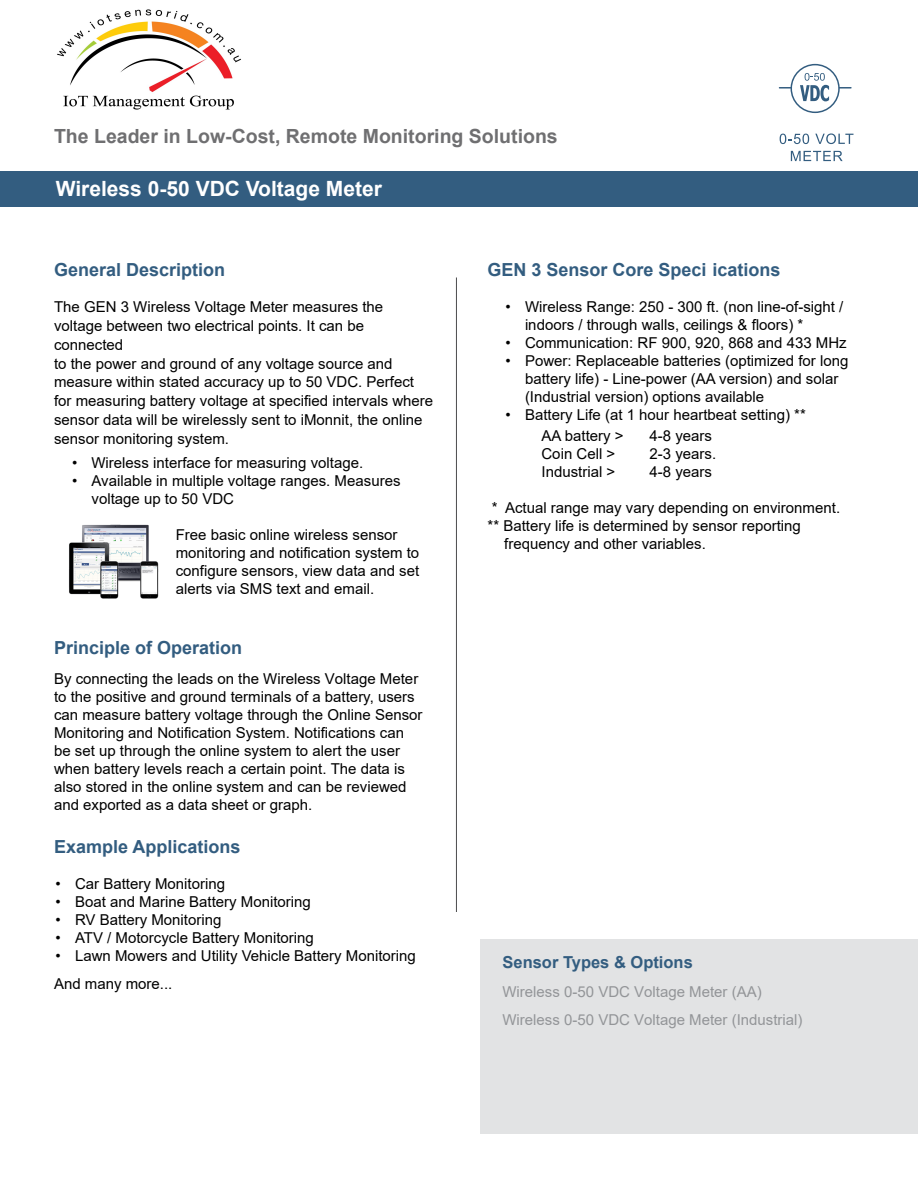
<style>
.page{position:relative;width:918px;height:1188px;background:#fff}
.page>*{position:absolute;margin:0;border:0;box-sizing:border-box;transform-origin:0 0}
.t1{font:700 21px "Arial";color:#fff}
.t2{font:700 19.5px "Arial";color:#6f6f71}
.t3{font:700 18px "Arial";color:#335d80}
.t4{font:700 16.5px "Arial";color:#335d80}
.t5{font:15px/18px "Arial";color:#000}
.t6{font:15px/28.5px "Arial";color:#939598}
</style>
<div class="page">
<div style="left:480px;top:939px;width:438px;height:195px;background:#e2e3e4"></div>
<div style="left:0;top:171px;width:918px;height:35px;background:#335d80"></div>
<img style="left:69px;top:524px;width:90px;height:75px">
<hr style="left:456px;top:278px;width:1px;height:634px;background:#4b4b4d">
<svg style="left:780px;top:134px;width:29px;height:10px"></svg>
<svg style="left:815px;top:133px;width:38px;height:11px"></svg>
<svg style="left:791px;top:151px;width:52px;height:10px"></svg>
<svg style="left:779px;top:64px;width:73px;height:49px"></svg>
<img style="left:57px;top:9px;width:184px;height:101px">
<h2 class="t2" style="left:54px;top:123px;width:505px">The Leader in Low-Cost, Remote Monitoring Solutions</h2>
<p class="t1" style="left:56px;top:174px;width:328px">Wireless 0-50 VDC Voltage Meter</p>
<p class="t3" style="left:54px;top:257px;width:173px">General Description</p>
<p class="t5" style="left:54px;top:298px;width:381px;line-height:18.8px">The GEN 3 Wireless Voltage Meter measures the voltage between two electrical points. It can be connected<br>to the power and ground of any voltage source and measure within stated accuracy up to 50 VDC. Perfect for measuring battery voltage at specified intervals where sensor data will be wirelessly sent to iMonnit, the online sensor monitoring system.</p>
<p class="t5" style="left:72px;top:453px;width:293px">• Wireless interface for measuring voltage.</p>
<p class="t5" style="left:92px;top:471px;width:311px;text-indent:-20px">• Available in multiple voltage ranges. Measures voltage up to 50 VDC</p>
<p class="t5" style="left:176px;top:525px;width:245px">Free basic online wireless sensor monitoring and notification system to configure sensors, view data and set alerts via SMS text and email.</p>
<h2 class="t3" style="left:54px;top:635px;width:190px">Principle of Operation</h2>
<h2 class="t5" style="left:54px;top:670px;width:370px">By connecting the leads on the Wireless Voltage Meter to the positive and ground terminals of a battery, users can measure battery voltage through the Online Sensor Monitoring and Notification System. Notifications can be set up through the online system to alert the user when battery levels reach a certain point. The data is also stored in the online system and can be reviewed and exported as a data sheet or graph.</h2>
<h2 class="t3" style="left:54px;top:834px;width:188px">Example Applications</h2>
<p class="t5" style="left:56px;top:874px;width:171px">• Car Battery Monitoring</p>
<p class="t5" style="left:56px;top:892px;width:257px">• Boat and Marine Battery Monitoring</p>
<p class="t5" style="left:56px;top:910px;width:167px">• RV Battery Monitoring</p>
<p class="t5" style="left:56px;top:928px;width:260px">• ATV / Motorcycle Battery Monitoring</p>
<p class="t5" style="left:56px;top:946px;width:362px">• Lawn Mowers and Utility Vehicle Battery Monitoring</p>
<p class="t5" style="left:54px;top:975px;width:120px">And many more...</p>
<h2 class="t3" style="left:488px;top:257px;width:295px">GEN 3 Sensor Core Speci ications</h2>
<p class="t5" style="left:525px;top:297px;width:320px;text-indent:-20px">• Wireless Range: 250 - 300 ft. (non line-of-sight / indoors / through walls, ceilings &amp; floors) *</p>
<p class="t5" style="left:506px;top:333px;width:343px">• Communication: RF 900, 920, 868 and 433 MHz</p>
<p class="t5" style="left:525px;top:351px;width:325px;text-indent:-20px">• Power: Replaceable batteries (optimized for long battery life) - Line-power (AA version) and solar (Industrial version) options available</p>
<p class="t5" style="left:542px;top:404px;width:266px;line-height:21px;text-indent:-36px">• Battery Life (at 1 hour heartbeat setting) **<br>AA battery &gt;</p>
<p class="t5" style="left:650px;top:426px;width:64px">4-8 years</p>
<p class="t5" style="left:542px;top:444px;width:75px">Coin Cell &gt;</p>
<p class="t5" style="left:650px;top:444px;width:68px">2-3 years.</p>
<p class="t5" style="left:542px;top:462px;width:75px">Industrial &gt;</p>
<p class="t5" style="left:650px;top:462px;width:64px">4-8 years</p>
<p class="t5" style="left:492px;top:498px;width:350px">* Actual range may vary depending on environment.</p>
<p class="t5" style="left:488px;top:516px;width:315px">** Battery life is determined by sensor reporting</p>
<p class="t5" style="left:504px;top:534px;width:203px">frequency and other variables.</p>
<p class="t4" style="left:502px;top:950px;width:192px">Sensor Types &amp; Options</p>
<p class="t6" style="left:502px;top:977px;width:302px">Wireless 0-50 VDC Voltage Meter (AA)<br>Wireless 0-50 VDC Voltage Meter (Industrial)</p>
</div>
